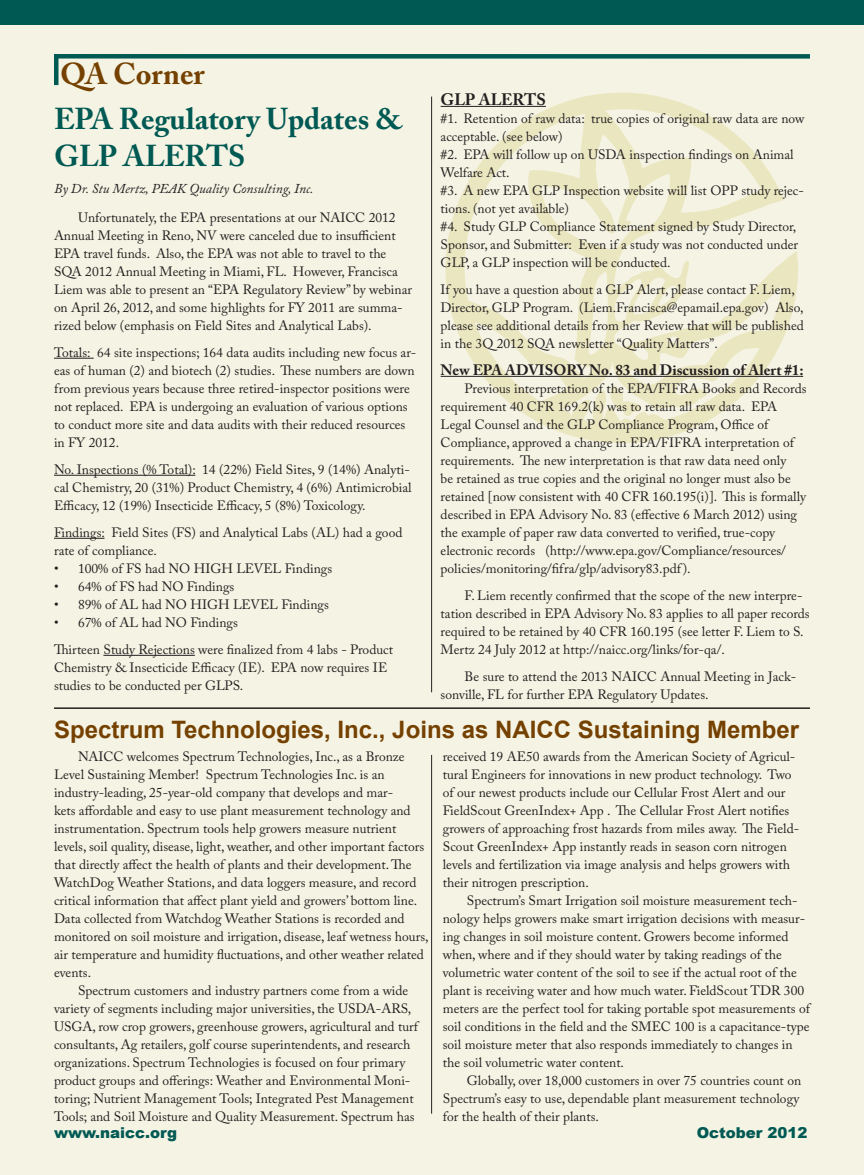
<style>
.page{position:relative;width:864px;height:1175px;background:#fff}
.page>*{position:absolute;margin:0;border:0;box-sizing:border-box;transform-origin:0 0}
.t1{font:700 30px/37.5px "Adobe Caslon Pro";color:#005953}
.t2{font:700 30px "Adobe Caslon Pro";color:#754100}
.t3{font:700 24px "Arial";color:#754100}
.t4{font:700 16.5px "Adobe Caslon Pro";letter-spacing:-.015em;color:#231f20}
.t5{font:700 15px "Adobe Caslon Pro";color:#231f20}
.t6{font:900 15px "Arial";color:#005953}
.t7{font:13.5px/18px "Adobe Caslon Pro";color:#231f20}
.t8{font:italic 13.5px "Adobe Caslon Pro";color:#231f20}
</style>
<div class="page">
<div style="left:0;top:16px;width:864px;height:1158px;background:#f5f4e4"></div>
<svg style="left:446px;top:93px;width:352px;height:350px"></svg>
<div style="left:0;top:0;width:864px;height:25px;background:#005953"></div>
<hr style="left:431px;top:97px;width:1px;height:595px;background:#231f20">
<hr style="left:54px;top:358px;width:40px;height:1px;background:#231f20">
<hr style="left:54px;top:475px;width:141px;height:1px;background:#231f20">
<hr style="left:54px;top:538px;width:51px;height:1px;background:#231f20">
<hr style="left:103px;top:655px;width:92px;height:1px;background:#231f20">
<hr style="left:441px;top:106px;width:105px;height:1px;background:#231f20">
<hr style="left:441px;top:376px;width:362px;height:1px;background:#231f20">
<hr style="left:54px;top:54px;width:4px;height:31px;background:#005953">
<div style="left:54px;top:54px;width:756px;height:5px;background:#005953"></div>
<hr style="left:54px;top:707px;width:756px;height:2px;background:#231f20">
<hr style="left:431px;top:755px;width:1px;height:358px;background:#231f20">
<p class="t2" style="left:60px;top:56px;width:146px">QA Corner</p>
<p class="t1" style="left:54px;top:100px;width:350px">EPA Regulatory Updates &amp;<br>GLP ALERTS</p>
<p class="t8" style="left:54px;top:181px;width:261px">By Dr. Stu Mertz, PEAK Quality Consulting, Inc.</p>
<p class="t7" style="left:54px;top:208px;width:360px;text-indent:24px">Unfortunately, the EPA presentations at our NAICC 2012<br>Annual Meeting in Reno, NV were canceled due to insufficient EPA travel funds. Also, the EPA was not able to travel to the SQA 2012 Annual Meeting in Miami, FL. However, Francisca Liem was able to present an “EPA Regulatory Review” by webinar on April 26, 2012, and some highlights for FY 2011 are summa&shy;rized below (emphasis on Field Sites and Analytical Labs).</p>
<p class="t7" style="left:54px;top:343px;width:364px">Totals: 64 site inspections; 164 data audits including new focus ar&shy;eas of human (2) and biotech (2) studies. These numbers are down from previous years because three retired-inspector positions were not replaced. EPA is undergoing an evaluation of various options to conduct more site and data audits with their reduced resources in FY 2012.</p>
<p class="t7" style="left:54px;top:460px;width:359px">No. Inspections (% Total): 14 (22%) Field Sites, 9 (14%) Analyti&shy;cal Chemistry, 20 (31%) Product Chemistry, 4 (6%) Antimicrobial<br>Efficacy, 12 (19%) Insecticide Efficacy, 5 (8%) Toxicology.</p>
<p class="t7" style="left:54px;top:523px;width:350px">Findings: Field Sites (FS) and Analytical Labs (AL) had a good rate of compliance.</p>
<p class="t7" style="left:54px;top:559px;width:280px">• 100% of FS had NO HIGH LEVEL Findings</p>
<p class="t7" style="left:54px;top:577px;width:182px">• 64% of FS had NO Findings</p>
<p class="t7" style="left:54px;top:595px;width:276px">• 89% of AL had NO HIGH LEVEL Findings</p>
<p class="t7" style="left:54px;top:613px;width:185px">• 67% of AL had NO Findings</p>
<p class="t7" style="left:54px;top:640px;width:341px">Thirteen Study Rejections were finalized from 4 labs - Product<br>Chemistry &amp; Insecticide Efficacy (IE). EPA now requires IE studies to be conducted per GLPS.</p>
<p class="t4" style="left:441px;top:89px;width:107px">GLP ALERTS</p>
<p class="t7" style="left:441px;top:109px;width:365px">#1. Retention of raw data: true copies of original raw data are now acceptable. (see below)</p>
<p class="t7" style="left:441px;top:145px;width:355px">#2. EPA will follow up on USDA inspection findings on Animal<br>Welfare Act.</p>
<p class="t7" style="left:441px;top:181px;width:365px">#3. A new EPA GLP Inspection website will list OPP study rejec&shy;tions. (not yet available)</p>
<p class="t7" style="left:441px;top:217px;width:359px">#4. Study GLP Compliance Statement signed by Study Director,<br>Sponsor, and Submitter: Even if a study was not conducted under<br>GLP, a GLP inspection will be conducted.</p>
<p class="t7" style="left:441px;top:280px;width:365px">If you have a question about a GLP Alert, please contact F. Liem, Director, GLP Program. (Liem.Francisca@epamail.epa.gov) Also, please see additional details from her Review that will be published in the 3Q 2012 SQA newsletter “Quality Matters”.</p>
<p class="t5" style="left:441px;top:361px;width:365px">New EPA ADVISORY No. 83 and Discussion of Alert #1:</p>
<p class="t7" style="left:441px;top:379px;width:367px;text-indent:24px">Previous interpretation of the EPA/FIFRA Books and Records requirement 40 CFR 169.2(k) was to retain all raw data. EPA Legal Counsel and the GLP Compliance Program, Office of Compliance, approved a change in EPA/FIFRA interpretation of requirements. The new interpretation is that raw data need only<br>be retained as true copies and the original no longer must also be retained [now consistent with 40 CFR 160.195(i)]. This is formally described in EPA Advisory No. 83 (effective 6 March 2012) using the example of paper raw data converted to verified, true-copy electronic records (http://www.epa.gov/Compliance/resources/ policies/monitoring/fifra/glp/advisory83.pdf ).</p>
<p class="t7" style="left:441px;top:586px;width:371px;text-indent:24px">F. Liem recently confirmed that the scope of the new interpre&shy;tation described in EPA Advisory No. 83 applies to all paper records required to be retained by 40 CFR 160.195 (see letter F. Liem to S.<br>Mertz 24 July 2012 at http://naicc.org/links/for-qa/.</p>
<p class="t7" style="left:441px;top:667px;width:357px;text-indent:24px">Be sure to attend the 2013 NAICC Annual Meeting in Jack&shy;sonville, FL for further EPA Regulatory Updates.</p>
<p class="t3" style="left:54px;top:713px;width:747px">Spectrum Technologies, Inc., Joins as NAICC Sustaining Member</p>
<p class="t7" style="left:54px;top:747px;width:376px;text-indent:24px">NAICC welcomes Spectrum Technologies, Inc., as a Bronze Level Sustaining Member! Spectrum Technologies Inc. is an industry-leading, 25-year-old company that develops and mar-<br>kets affordable and easy to use plant measurement technology and instrumentation. Spectrum tools help growers measure nutrient levels, soil quality, disease, light, weather, and other important factors that directly affect the health of plants and their development. The WatchDog Weather Stations, and data loggers measure, and record critical information that affect plant yield and growers’ bottom line.<br>Data collected from Watchdog Weather Stations is recorded and monitored on soil moisture and irrigation, disease, leaf wetness hours, air temperature and humidity fluctuations, and other weather related events.</p>
<p class="t7" style="left:54px;top:981px;width:366px;text-indent:24px">Spectrum customers and industry partners come from a wide variety of segments including major universities, the USDA-ARS, USGA, row crop growers, greenhouse growers, agricultural and turf consultants, Ag retailers, golf course superintendents, and research organizations. Spectrum Technologies is focused on four primary product groups and offerings: Weather and Environmental Moni&shy;toring; Nutrient Management Tools; Integrated Pest Management Tools; and Soil Moisture and Quality Measurement. Spectrum has</p>
<p class="t7" style="left:443px;top:747px;width:358px">received 19 AE50 awards from the American Society of Agricul&shy;tural Engineers for innovations in new product technology. Two of our newest products include our Cellular Frost Alert and our FieldScout GreenIndex+ App . The Cellular Frost Alert notifies growers of approaching frost hazards from miles away. The Field-Scout GreenIndex+ App instantly reads in season corn nitrogen levels and fertilization via image analysis and helps growers with their nitrogen prescription.</p>
<p class="t7" style="left:443px;top:891px;width:369px;text-indent:24px">Spectrum’s Smart Irrigation soil moisture measurement tech&shy;nology helps growers make smart irrigation decisions with measur&shy;ing changes in soil moisture content. Growers become informed when, where and if they should water by taking readings of the volumetric water content of the soil to see if the actual root of the plant is receiving water and how much water. FieldScout TDR 300 meters are the perfect tool for taking portable spot measurements of soil conditions in the field and the SMEC 100 is a capacitance-type soil moisture meter that also responds immediately to changes in the soil volumetric water content.</p>
<p class="t7" style="left:443px;top:1071px;width:360px;text-indent:24px">Globally, over 18,000 customers in over 75 countries count on<br>Spectrum’s easy to use, dependable plant measurement technology for the health of their plants.</p>
<p class="t6" style="left:54px;top:1121px;width:125px">www.naicc.org</p>
<p class="t6" style="left:697px;top:1121px;width:112px">October 2012</p>
</div>
